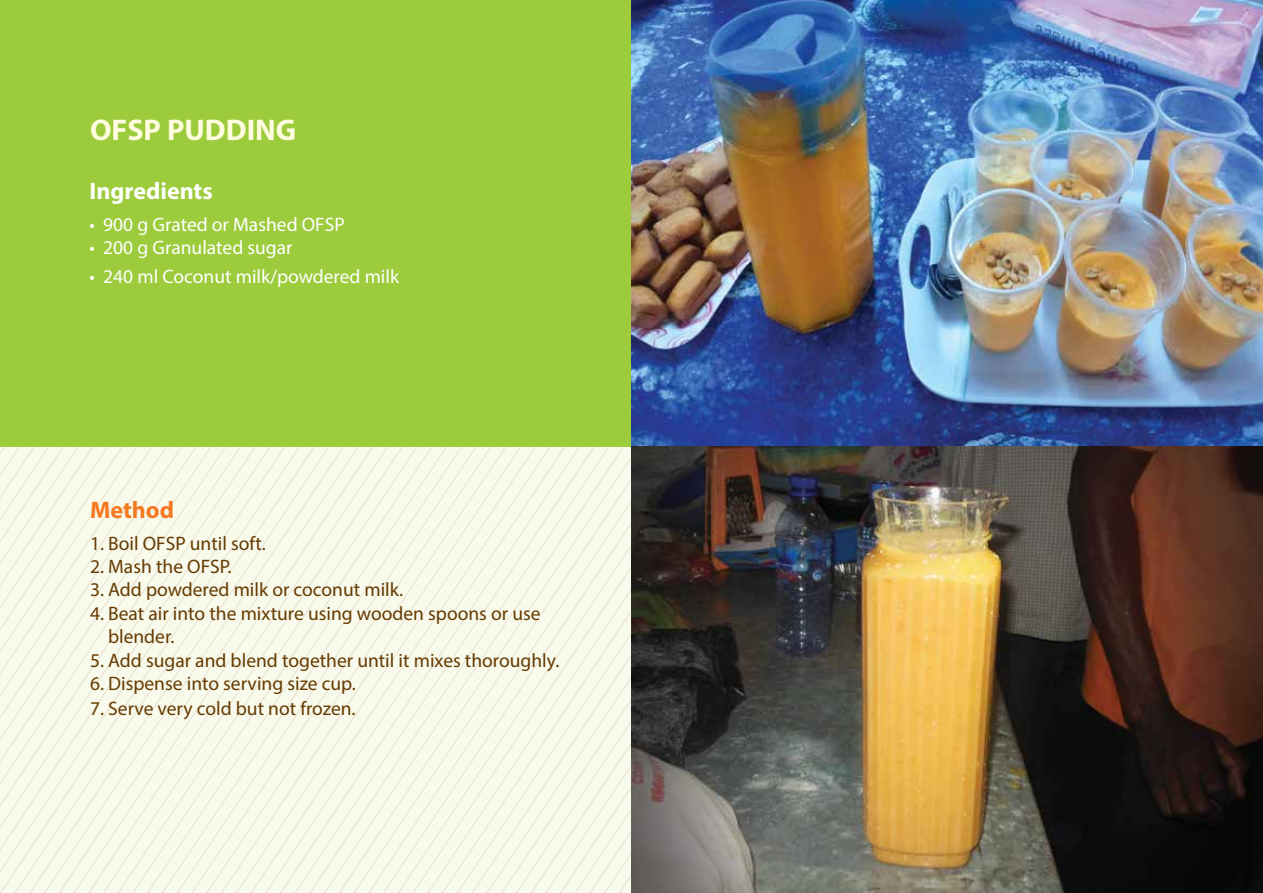
<style>
.page{position:relative;width:1263px;height:893px;background:#f8faec}
.page>*{position:absolute;margin:0;border:0;box-sizing:border-box;transform-origin:0 0}
.t1{font:700 30px "Myriad Pro";color:#fffcdf}
.t2{font:700 24px "Myriad Pro";color:#fff}
.t3{font:700 24px "Myriad Pro";color:#f47920}
.t4{font:19.5px/23.4px "Myriad Pro";color:#663b01}
.t5{font:19.5px "Myriad Pro";color:#fff}
</style>
<div class="page">
<div style="left:0;top:0;width:631px;height:446px;background:#9ccb3b"></div>
<img style="left:631px;top:0;width:632px;height:446px">
<img style="left:631px;top:446px;width:632px;height:447px">
<img style="left:0;top:0;width:1px;height:893px">
<h1 class="t1" style="left:90px;top:110px;width:208px">OFSP PUDDING</h1>
<p class="t2" style="left:90px;top:175px;width:125px">Ingredients</p>
<p class="t5" style="left:90px;top:212px;width:257px">• 900 g Grated or Mashed OFSP</p>
<p class="t5" style="left:90px;top:236px;width:205px">• 200 g Granulated sugar</p>
<p class="t5" style="left:90px;top:265px;width:311px">• 240 ml Coconut milk/powdered milk</p>
<p class="t3" style="left:90px;top:494px;width:86px">Method</p>
<p class="t4" style="left:90px;top:531px;width:177px">1. Boil OFSP until soft.</p>
<p class="t4" style="left:90px;top:554px;width:143px">2. Mash the OFSP.</p>
<p class="t4" style="left:90px;top:578px;width:315px">3. Add powdered milk or coconut milk.</p>
<p class="t4" style="left:108px;top:601px;width:434px;text-indent:-18px">4. Beat air into the mixture using wooden spoons or use blender.</p>
<p class="t4" style="left:90px;top:648px;width:471px">5. Add sugar and blend together until it mixes thoroughly.</p>
<p class="t4" style="left:90px;top:671px;width:267px">6. Dispense into serving size cup.</p>
<p class="t4" style="left:90px;top:697px;width:267px">7. Serve very cold but not frozen.</p>
</div>
